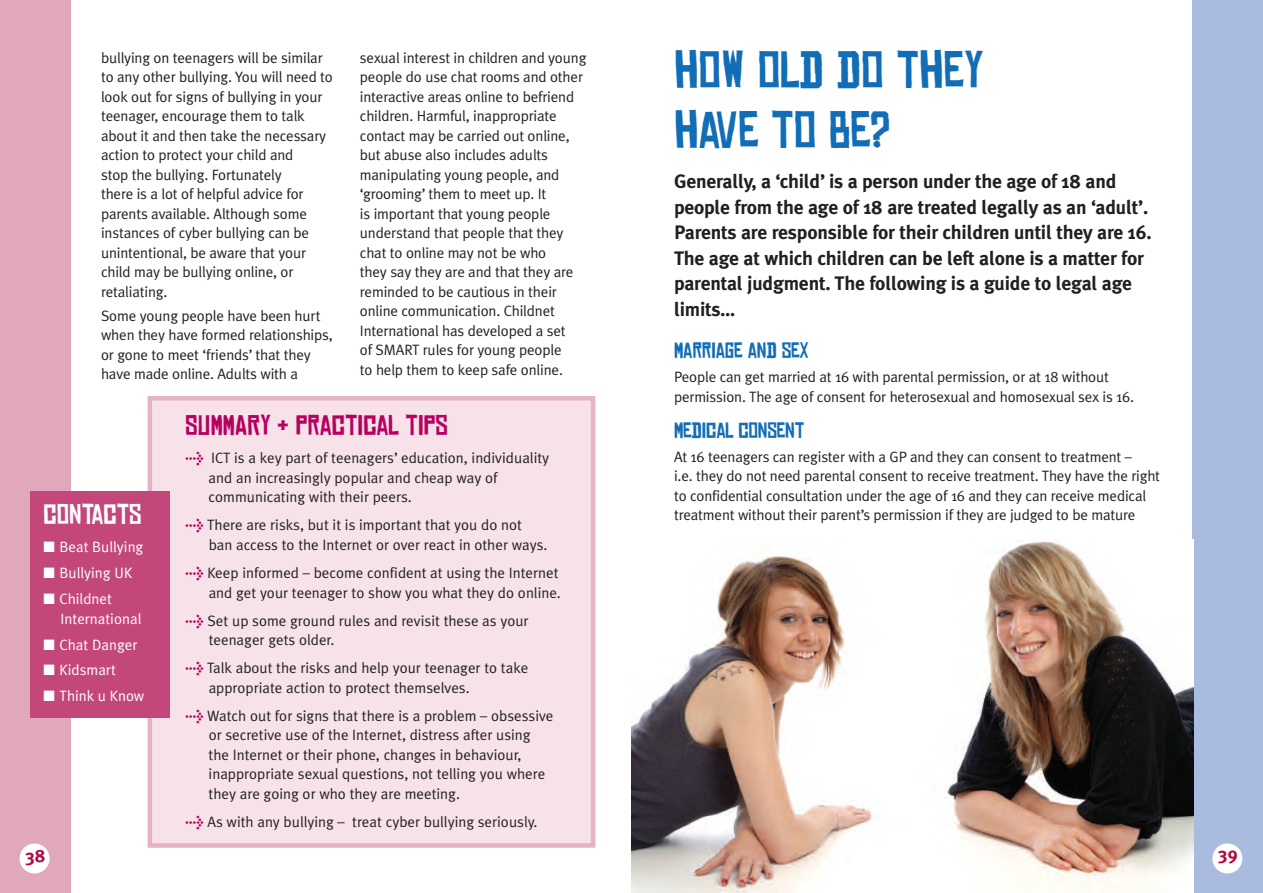
<style>
.page{position:relative;width:1263px;height:893px;background:#fff}
.page>*{position:absolute;margin:0;border:0;box-sizing:border-box;transform-origin:0 0}
.t1{font:49.5px/59.4px "Chinese Rocks Free";color:#126db7}
.t2{font:27px "Chinese Rocks Free";color:#b70161}
.t3{font:27px "Chinese Rocks Free";color:#fff}
.t4{font:21px "Chinese Rocks Free";letter-spacing:-.01em;color:#126db7}
.t5{font:700 19.5px/25.5px "Meta Plus";letter-spacing:-.01em;color:#231f20}
.t6{font:700 18px "Meta Plus";color:#b40642}
.t7{font:15px/19.5px "Meta Plus Normal";letter-spacing:-.01em;color:#231f20}
.t8{font:15px/19.5px "Meta Plus Normal";color:#fff}
.s1{font-family:"Meta Plus";font-weight:700;color:#b70161}
</style>
<div class="page">
<div style="left:0;top:0;width:70px;height:893px;background:#e1a7bb"></div>
<div style="left:20px;top:843px;width:30px;height:30px;background:#fff;border-radius:50%"></div>
<div style="left:150px;top:398px;width:443px;height:447px;background:#f6e2e8"></div>
<div style="left:148px;top:396px;width:447px;height:452px;border:4px solid #e5b3c4"></div>
<div style="left:30px;top:491px;width:140px;height:226px;background:#c3477b"></div>
<div style="left:1193px;top:0;width:70px;height:893px;background:#aabbe0"></div>
<div style="left:1212px;top:843px;width:30px;height:30px;background:#fff;border-radius:50%"></div>
<img style="left:631px;top:540px;width:562px;height:353px">
<p class="t7" style="left:101px;top:48px;width:233px">bullying on teenagers will be similar to any other bullying. You will need to look out for signs of bullying in your teenager, encourage them to talk about it and then take the necessary action to protect your child and<br>stop the bullying. Fortunately<br>there is a lot of helpful advice for parents available. Although some instances of cyber bullying can be unintentional, be aware that your child may be bullying online, or retaliating.</p>
<p class="t7" style="left:101px;top:306px;width:233px">Some young people have been hurt when they have formed relationships, or gone to meet ‘friends’ that they have made online. Adults with a</p>
<p class="t7" style="left:360px;top:48px;width:228px">sexual interest in children and young people do use chat rooms and other interactive areas online to befriend children. Harmful, inappropriate contact may be carried out online, but abuse also includes adults manipulating young people, and ‘grooming’ them to meet up. It<br>is important that young people understand that people that they chat to online may not be who<br>they say they are and that they are reminded to be cautious in their online communication. Childnet<br>International has developed a set<br>of SMART rules for young people<br>to help them to keep safe online.</p>
<h2 class="t3" style="left:44px;top:499px;width:99px">CONTACTS</h2>
<p class="t8" style="left:44px;top:537px;width:101px">■ Beat Bullying</p>
<p class="t8" style="left:44px;top:563px;width:90px">■ Bullying UK</p>
<p class="t8" style="left:61px;top:589px;width:82px;text-indent:-17px">■ Childnet<br>International</p>
<p class="t8" style="left:44px;top:635px;width:95px">■ Chat Danger</p>
<p class="t8" style="left:44px;top:660px;width:74px">■ Kidsmart</p>
<p class="t8" style="left:44px;top:686px;width:102px">■ Think u Know</p>
<p class="t6" style="left:26px;top:845px;width:21px">38</p>
<h2 class="t2" style="left:185px;top:410px;width:264px">SUMMARY &amp; PRACTICAL TIPS</h2>
<p class="t7" style="left:209px;top:449px;width:342px;text-indent:-23px"><span class="s1">&gt;</span> ICT is a key part of teenagers’ education, individuality and an increasingly popular and cheap way of communicating with their peers.</p>
<p class="t7" style="left:209px;top:516px;width:340px;text-indent:-23px"><span class="s1">&gt;</span> There are risks, but it is important that you do not ban access to the Internet or over react in other ways.</p>
<p class="t7" style="left:185px;top:563px;width:377px;text-align:right"><span class="s1">&gt;</span> Keep informed – become confident at using the Internet and get your teenager to show you what they do online.</p>
<p class="t7" style="left:209px;top:611px;width:321px;text-indent:-23px"><span class="s1">&gt;</span> Set up some ground rules and revisit these as your teenager gets older.</p>
<p class="t7" style="left:209px;top:658px;width:321px;text-indent:-23px"><span class="s1">&gt;</span> Talk about the risks and help your teenager to take appropriate action to protect themselves.</p>
<p class="t7" style="left:209px;top:706px;width:346px;text-indent:-23px"><span class="s1">&gt;</span> Watch out for signs that there is a problem – obsessive or secretive use of the Internet, distress after using the Internet or their phone, changes in behaviour, inappropriate sexual questions, not telling you where they are going or who they are meeting.</p>
<p class="t7" style="left:185px;top:812px;width:354px"><span class="s1">&gt;</span> As with any bullying – treat cyber bullying seriously.</p>
<h1 class="t1" style="left:674px;top:41px;width:311px">HOW OLD DO THEY<br>HAVE TO BE?</h1>
<p class="t5" style="left:674px;top:169px;width:479px">Generally, a ‘child’ is a person under the age of 18 and people from the age of 18 are treated legally as an ‘adult’.<br>Parents are responsible for their children until they are 16.<br>The age at which children can be left alone is a matter for parental judgment. The following is a guide to legal age limits…</p>
<h3 class="t4" style="left:674px;top:339px;width:136px">MARRIAGE AND SEX</h3>
<p class="t7" style="left:674px;top:367px;width:461px">People can get married at 16 with parental permission, or at 18 without permission. The age of consent for heterosexual and homosexual sex is 16.</p>
<h3 class="t4" style="left:674px;top:419px;width:132px">MEDICAL CONSENT</h3>
<p class="t7" style="left:674px;top:447px;width:488px">At 16 teenagers can register with a GP and they can consent to treatment –<br>i.e. they do not need parental consent to receive treatment. They have the right to confidential consultation under the age of 16 and they can receive medical treatment without their parent’s permission if they are judged to be mature</p>
<p class="t6" style="left:1218px;top:844px;width:21px">39</p>
</div>
